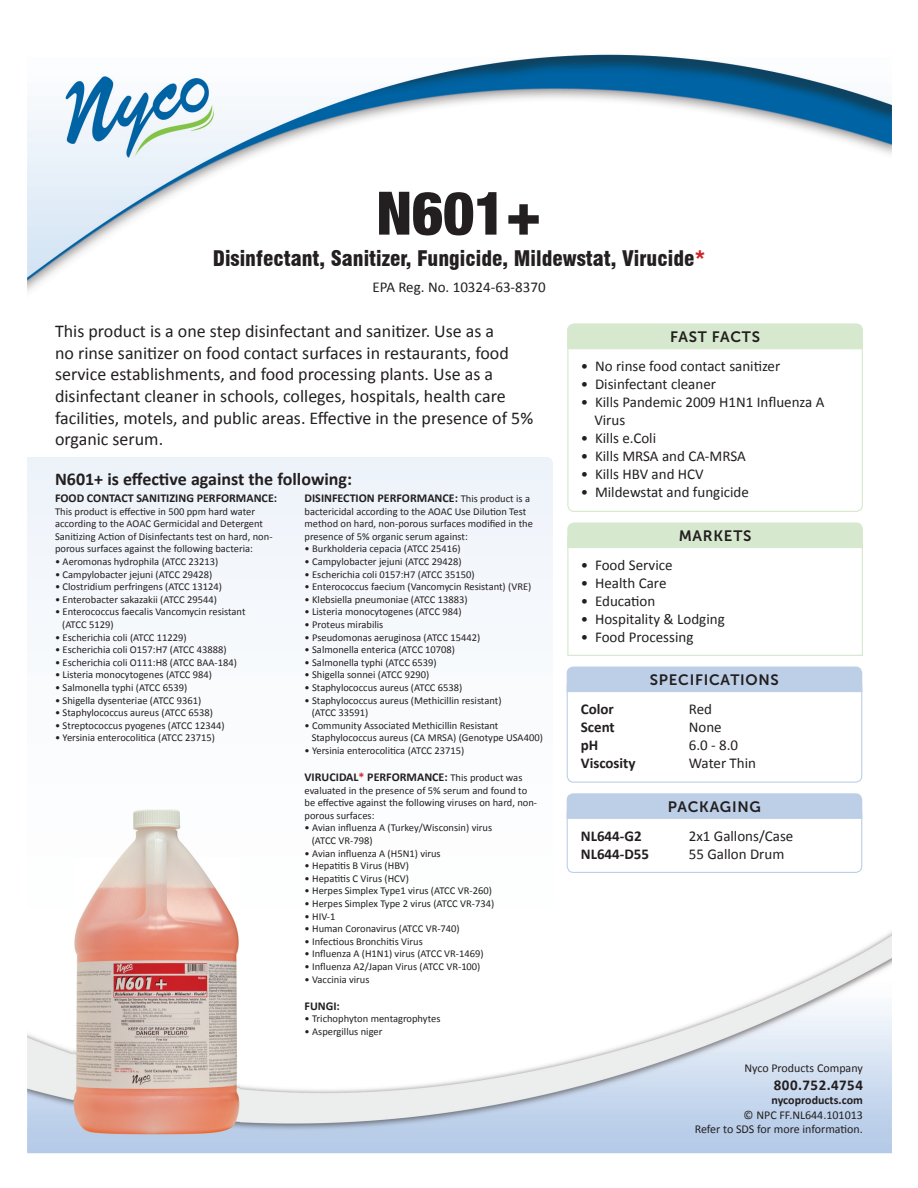
<style>
.page{position:relative;width:918px;height:1188px;background:#fff}
.page>*{position:absolute;margin:0;border:0;box-sizing:border-box;transform-origin:0 0}
.t1{font:900 condensed 60px "Helvetica Neue LT Com";color:#231f20}
.t2{font:900 condensed 21px "Swiss 721 BT";color:#231f20}
.t3{font:18px/21.6px "Calibri";color:#231f20}
.t4{font:700 18px "Calibri";color:#231f20}
.t5{font:15px/18px "Calibri";color:#231f20}
.t6{font:15px "Museo Sans 700";letter-spacing:.05em;color:#231f20}
.t7{font:700 15px "Calibri";color:#231f20}
.t8{font:700 15px "Calibri";letter-spacing:.03em;color:#231f20}
.t9{font:700 12px "Calibri";color:#231f20}
.t10{font:12px/14.4px "Calibri";color:#231f20;text-align:right}
.t11{font:10.5px/12.6px "Calibri";color:#231f20}
.s1{color:#d1232a}
.s2{font-weight:400;font-size:10.5px}
</style>
<div class="page">
<img style="left:27px;top:54px;width:865px;height:1099px">
<svg style="left:27px;top:457px;width:526px;height:560px"></svg>
<div style="left:567px;top:324px;width:296px;height:188px;border:1px solid #d6e8cd;border-radius:6px"></div>
<div style="left:567px;top:679px;width:295px;height:104px;border:1px solid #bccfe7;border-radius:6px"></div>
<div style="left:567px;top:806px;width:295px;height:67px;border:1px solid #bccfe7;border-radius:6px"></div>
<div style="left:567px;top:793px;width:295px;height:26px;background:#bccfe7"></div>
<div style="left:567px;top:667px;width:295px;height:25px;background:#bccfe7"></div>
<div style="left:567px;top:535px;width:296px;height:121px;border:1px solid #d6e8cd"></div>
<div style="left:567px;top:324px;width:296px;height:25px;background:#d6e8cd"></div>
<div style="left:567px;top:523px;width:296px;height:25px;background:#d6e8cd"></div>
<img style="left:73px;top:809px;width:166px;height:325px">
<h1 class="t1" style="left:376px;top:178px;width:167px">N601+</h1>
<h2 class="t2" style="left:213px;top:246px;width:494px">Disinfectant, Sanitizer, Fungicide, Mildewstat, Virucide<span class="s1">*</span></h2>
<h3 class="t5" style="left:372px;top:278px;width:175px">EPA Reg. No. 10324-63-8370</h3>
<p class="t3" style="left:55px;top:320px;width:480px">This product is a one step disinfectant and sanitizer. Use as a<br>no rinse sanitizer on food contact surfaces in restaurants, food service establishments, and food processing plants. Use as a disinfectant cleaner in schools, colleges, hospitals, health care facilities, motels, and public areas. Effective in the presence of 5% organic serum.</p>
<h3 class="t4" style="left:55px;top:467px;width:298px">N601+ is effective against the following:</h3>
<p class="t9" style="left:55px;top:490px;width:224px">FOOD CONTACT SANITIZING PERFORMANCE:</p>
<p class="t11" style="left:55px;top:505px;width:219px">This product is effective in 500 ppm hard water according to the AOAC Germicidal and Detergent Sanitizing Action of Disinfectants test on hard, non&shy;porous surfaces against the following bacteria:</p>
<p class="t11" style="left:55px;top:555px;width:165px">• Aeromonas hydrophila (ATCC 23213)</p>
<p class="t11" style="left:55px;top:568px;width:159px">• Campylobacter jejuni (ATCC 29428)</p>
<p class="t11" style="left:55px;top:580px;width:168px">• Clostridium perfringens (ATCC 13124)</p>
<p class="t11" style="left:55px;top:593px;width:163px">• Enterobacter sakazakii (ATCC 29544)</p>
<p class="t11" style="left:62px;top:606px;width:185px;text-indent:-7px">• Enterococcus faecalis Vancomycin resistant (ATCC 5129)</p>
<p class="t11" style="left:55px;top:631px;width:133px">• Escherichia coli (ATCC 11229)</p>
<p class="t11" style="left:55px;top:643px;width:173px">• Escherichia coli O157:H7 (ATCC 43888)</p>
<p class="t11" style="left:55px;top:656px;width:183px">• Escherichia coli O111:H8 (ATCC BAA-184)</p>
<p class="t11" style="left:55px;top:669px;width:159px">• Listeria monocytogenes (ATCC 984)</p>
<p class="t11" style="left:55px;top:681px;width:134px">• Salmonella typhi (ATCC 6539)</p>
<p class="t11" style="left:55px;top:694px;width:148px">• Shigella dysenteriae (ATCC 9361)</p>
<p class="t11" style="left:55px;top:706px;width:159px">• Staphylococcus aureus (ATCC 6538)</p>
<p class="t11" style="left:55px;top:719px;width:171px">• Streptococcus pyogenes (ATCC 12344)</p>
<p class="t11" style="left:55px;top:732px;width:161px">• Yersinia enterocolitica (ATCC 23715)</p>
<p class="t9" style="left:305px;top:490px;width:227px">DISINFECTION PERFORMANCE: <span class="s2">This product is a</span></p>
<p class="t11" style="left:305px;top:505px;width:230px">bactericidal according to the AOAC Use Dilution Test method on hard, non-porous surfaces modified in the presence of 5% organic serum against:</p>
<p class="t11" style="left:305px;top:543px;width:158px">• Burkholderia cepacia (ATCC 25416)</p>
<p class="t11" style="left:305px;top:555px;width:159px">• Campylobacter jejuni (ATCC 29428)</p>
<p class="t11" style="left:305px;top:568px;width:171px">• Escherichia coli 0157:H7 (ATCC 35150)</p>
<p class="t11" style="left:305px;top:580px;width:228px">• Enterococcus faecium (Vancomycin Resistant) (VRE)</p>
<p class="t11" style="left:305px;top:593px;width:165px">• Klebsiella pneumoniae (ATCC 13883)</p>
<p class="t11" style="left:305px;top:606px;width:159px">• Listeria monocytogenes (ATCC 984)</p>
<p class="t11" style="left:305px;top:618px;width:80px">• Proteus mirabilis</p>
<p class="t11" style="left:305px;top:631px;width:177px">• Pseudomonas aeruginosa (ATCC 15442)</p>
<p class="t11" style="left:305px;top:643px;width:152px">• Salmonella enterica (ATCC 10708)</p>
<p class="t11" style="left:305px;top:656px;width:134px">• Salmonella typhi (ATCC 6539)</p>
<p class="t11" style="left:305px;top:669px;width:126px">• Shigella sonnei (ATCC 9290)</p>
<p class="t11" style="left:305px;top:681px;width:159px">• Staphylococcus aureus (ATCC 6538)</p>
<p class="t11" style="left:312px;top:694px;width:191px;text-indent:-7px">• Staphylococcus aureus (Methicillin resistant) (ATCC 33591)</p>
<p class="t11" style="left:312px;top:719px;width:233px;text-indent:-7px">• Community Associated Methicillin Resistant<br>Staphylococcus aureus (CA MRSA) (Genotype USA400)</p>
<p class="t11" style="left:305px;top:744px;width:161px">• Yersinia enterocolitica (ATCC 23715)</p>
<p class="t9" style="left:305px;top:769px;width:219px">VIRUCIDAL<span class="s1">*</span> PERFORMANCE: <span class="s2">This product was</span></p>
<p class="t11" style="left:305px;top:784px;width:234px">evaluated in the presence of 5% serum and found to be effective against the following viruses on hard, non&shy;porous surfaces:</p>
<p class="t11" style="left:312px;top:822px;width:182px;text-indent:-7px">• Avian influenza A (Turkey/Wisconsin) virus (ATCC VR-798)</p>
<p class="t11" style="left:305px;top:847px;width:138px">• Avian influenza A (H5N1) virus</p>
<p class="t11" style="left:305px;top:859px;width:106px">• Hepatitis B Virus (HBV)</p>
<p class="t11" style="left:305px;top:872px;width:106px">• Hepatitis C Virus (HCV)</p>
<p class="t11" style="left:305px;top:885px;width:189px">• Herpes Simplex Type1 virus (ATCC VR-260)</p>
<p class="t11" style="left:305px;top:897px;width:191px">• Herpes Simplex Type 2 virus (ATCC VR-734)</p>
<p class="t11" style="left:305px;top:910px;width:32px">• HIV-1</p>
<p class="t11" style="left:305px;top:922px;width:157px">• Human Coronavirus (ATCC VR-740)</p>
<p class="t11" style="left:305px;top:935px;width:120px">• Infectious Bronchitis Virus</p>
<p class="t11" style="left:305px;top:948px;width:181px">• Influenza A (H1N1) virus (ATCC VR-1469)</p>
<p class="t11" style="left:305px;top:960px;width:177px">• Influenza A2/Japan Virus (ATCC VR-100)</p>
<p class="t11" style="left:305px;top:973px;width:67px">• Vaccinia virus</p>
<p class="t9" style="left:305px;top:998px;width:37px">FUNGI:</p>
<p class="t11" style="left:305px;top:1012px;width:137px">• Trichophyton mentagrophytes</p>
<p class="t11" style="left:305px;top:1025px;width:79px">• Aspergillus niger</p>
<h3 class="t6" style="left:670px;top:329px;width:92px">FAST FACTS</h3>
<h3 class="t5" style="left:581px;top:357px;width:201px">• No rinse food contact sanitizer</h3>
<h3 class="t5" style="left:581px;top:375px;width:137px">• Disinfectant cleaner</h3>
<h3 class="t5" style="left:594px;top:393px;width:232px;text-indent:-14px">• Kills Pandemic 2009 H1N1 Influenza A<br>Virus</h3>
<h3 class="t5" style="left:581px;top:429px;width:77px">• Kills e.Coli</h3>
<h3 class="t5" style="left:581px;top:447px;width:166px">• Kills MRSA and CA-MRSA</h3>
<h3 class="t5" style="left:581px;top:465px;width:125px">• Kills HBV and HCV</h3>
<h3 class="t5" style="left:581px;top:483px;width:170px">• Mildewstat and fungicide</h3>
<h3 class="t6" style="left:679px;top:527px;width:74px">MARKETS</h3>
<h3 class="t5" style="left:581px;top:556px;width:93px">• Food Service</h3>
<h3 class="t5" style="left:581px;top:574px;width:87px">• Health Care</h3>
<h3 class="t5" style="left:581px;top:592px;width:76px">• Education</h3>
<h3 class="t5" style="left:581px;top:610px;width:145px">• Hospitality &amp; Lodging</h3>
<h3 class="t5" style="left:581px;top:628px;width:114px">• Food Processing</h3>
<h3 class="t6" style="left:650px;top:671px;width:131px">SPECIFICATIONS</h3>
<h3 class="t7" style="left:581px;top:699px;width:35px">Color</h3>
<h3 class="t5" style="left:689px;top:700px;width:25px">Red</h3>
<h3 class="t7" style="left:581px;top:717px;width:36px">Scent</h3>
<h3 class="t5" style="left:689px;top:718px;width:34px">None</h3>
<h3 class="t7" style="left:581px;top:735px;width:19px">pH</h3>
<h3 class="t5" style="left:689px;top:736px;width:51px">6.0 - 8.0</h3>
<h3 class="t7" style="left:581px;top:753px;width:56px">Viscosity</h3>
<h3 class="t5" style="left:689px;top:754px;width:69px">Water Thin</h3>
<h3 class="t6" style="left:668px;top:798px;width:95px">PACKAGING</h3>
<h3 class="t7" style="left:581px;top:826px;width:62px">NL644-G2</h3>
<h3 class="t5" style="left:689px;top:827px;width:106px">2x1 Gallons/Case</h3>
<h3 class="t7" style="left:581px;top:844px;width:70px">NL644-D55</h3>
<h3 class="t5" style="left:689px;top:845px;width:97px">55 Gallon Drum</h3>
<p class="t10" style="left:744px;top:1061px;width:120px">Nyco Products Company</p>
<h3 class="t8" style="left:774px;top:1075px;width:91px">800.752.4754</h3>
<p class="t9" style="left:772px;top:1092px;width:93px">nycoproducts.com</p>
<p class="t10" style="left:695px;top:1107px;width:170px">© NPC FF.NL644.101013<br>Refer to SDS for more information.</p>
</div>
